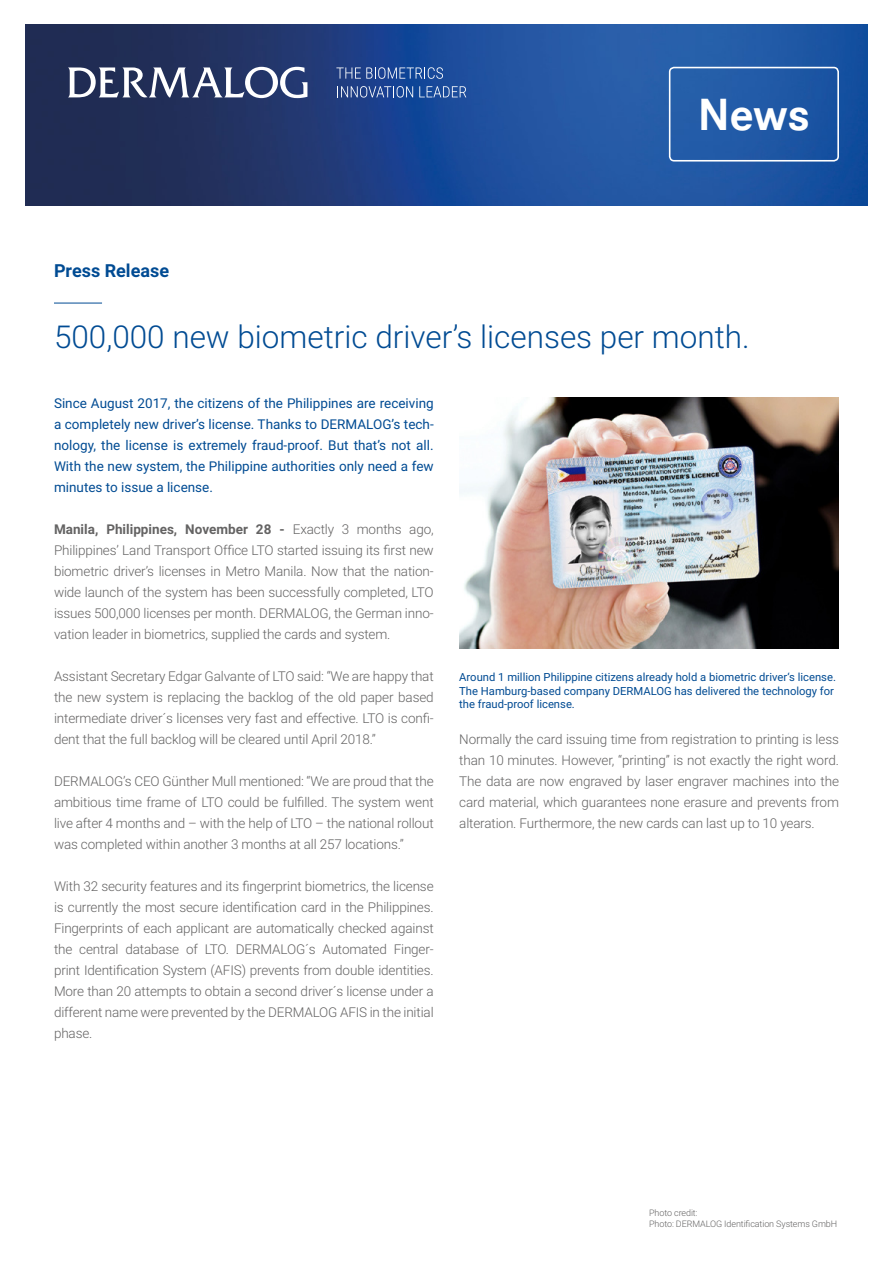
<style>
.page{position:relative;width:893px;height:1263px;background:#fff}
.page>*{position:absolute;margin:0;border:0;box-sizing:border-box;transform-origin:0 0}
.t1{font:700 46.5px "Corporate S";color:#fff}
.t2{font:300 31.5px "Roboto";color:#004b93}
.t3{font:700 18px "Roboto";color:#004b93}
.t4{font:300 13.5px/21px "Roboto";letter-spacing:-.01em;color:#646363;text-align:justify}
.t5{font:13.5px/21px "Roboto";color:#004b93;text-align:justify}
.t6{font:11.25px/13.5px "Roboto";color:#004b93}
.t7{font:300 9px/10.8px "Roboto";letter-spacing:-.01em;color:#646363}
.s1{font-weight:700}
</style>
<div class="page">
<img style="left:26px;top:24px;width:841px;height:181px">
<hr style="left:54px;top:303px;width:48px;height:1px;background:#004b93">
<svg style="left:68px;top:67px;width:239px;height:31px"></svg>
<svg style="left:334px;top:67px;width:109px;height:12px"></svg>
<svg style="left:335px;top:86px;width:135px;height:12px;background:#496ba9"></svg>
<div style="left:669px;top:67px;width:170px;height:95px;border:2px solid #fff;border-radius:4px"></div>
<img style="left:459px;top:398px;width:380px;height:251px">
<h3 class="t3" style="left:54px;top:258px;width:117px">Press Release</h3>
<h1 class="t1" style="left:698px;top:88px;width:114px">News</h1>
<h2 class="t2" style="left:54px;top:315px;width:697px">500,000 new biometric driver’s licenses per month.</h2>
<p class="t5" style="left:54px;top:392px;width:381px">Since August 2017, the citizens of the Philippines are receiving a completely new driver’s license. Thanks to DERMALOG’s tech&shy;nology, the license is extremely fraud-proof. But that’s not all.<br>With the new system, the Philippine authorities only need a few minutes to issue a license.</p>
<p class="t4" style="left:54px;top:518px;width:381px"><span class="s1">Manila, Philippines, November 28 -</span> Exactly 3 months ago, Philippines’ Land Transport Office LTO started issuing its first new biometric driver’s licenses in Metro Manila. Now that the nation&shy;wide launch of the system has been successfully completed, LTO issues 500,000 licenses per month. DERMALOG, the German inno&shy;vation leader in biometrics, supplied the cards and system.</p>
<p class="t4" style="left:54px;top:665px;width:381px">Assistant Secretary Edgar Galvante of LTO said: “We are happy that the new system is replacing the backlog of the old paper based intermediate driver´s licenses very fast and effective. LTO is confi&shy;dent that the full backlog will be cleared until April 2018.”</p>
<p class="t4" style="left:54px;top:770px;width:381px">DERMALOG’s CEO Günther Mull mentioned: “We are proud that the ambitious time frame of LTO could be fulfilled. The system went live after 4 months and – with the help of LTO – the national rollout was completed within another 3 months at all 257 locations.”</p>
<p class="t4" style="left:54px;top:875px;width:381px">With 32 security features and its fingerprint biometrics, the license is currently the most secure identification card in the Philippines.<br>Fingerprints of each applicant are automatically checked against the central database of LTO. DERMALOG´s Automated Finger&shy;print Identification System (AFIS) prevents from double identities.<br>More than 20 attempts to obtain a second driver´s license under a different name were prevented by the DERMALOG AFIS in the initial phase.</p>
<p class="t6" style="left:459px;top:670px;width:378px">Around 1 million Philippine citizens already hold a biometric driver‘s license.<br>The Hamburg-based company DERMALOG has delivered the technology for the fraud-proof license.</p>
<p class="t4" style="left:459px;top:728px;width:381px">Normally the card issuing time from registration to printing is less than 10 minutes. However, “printing” is not exactly the right word.<br>The data are now engraved by laser engraver machines into the card material, which guarantees none erasure and prevents from alteration. Furthermore, the new cards can last up to 10 years.</p>
<p class="t7" style="left:649px;top:1207px;width:190px">Photo credit:<br>Photo: DERMALOG Identification Systems GmbH</p>
</div>
